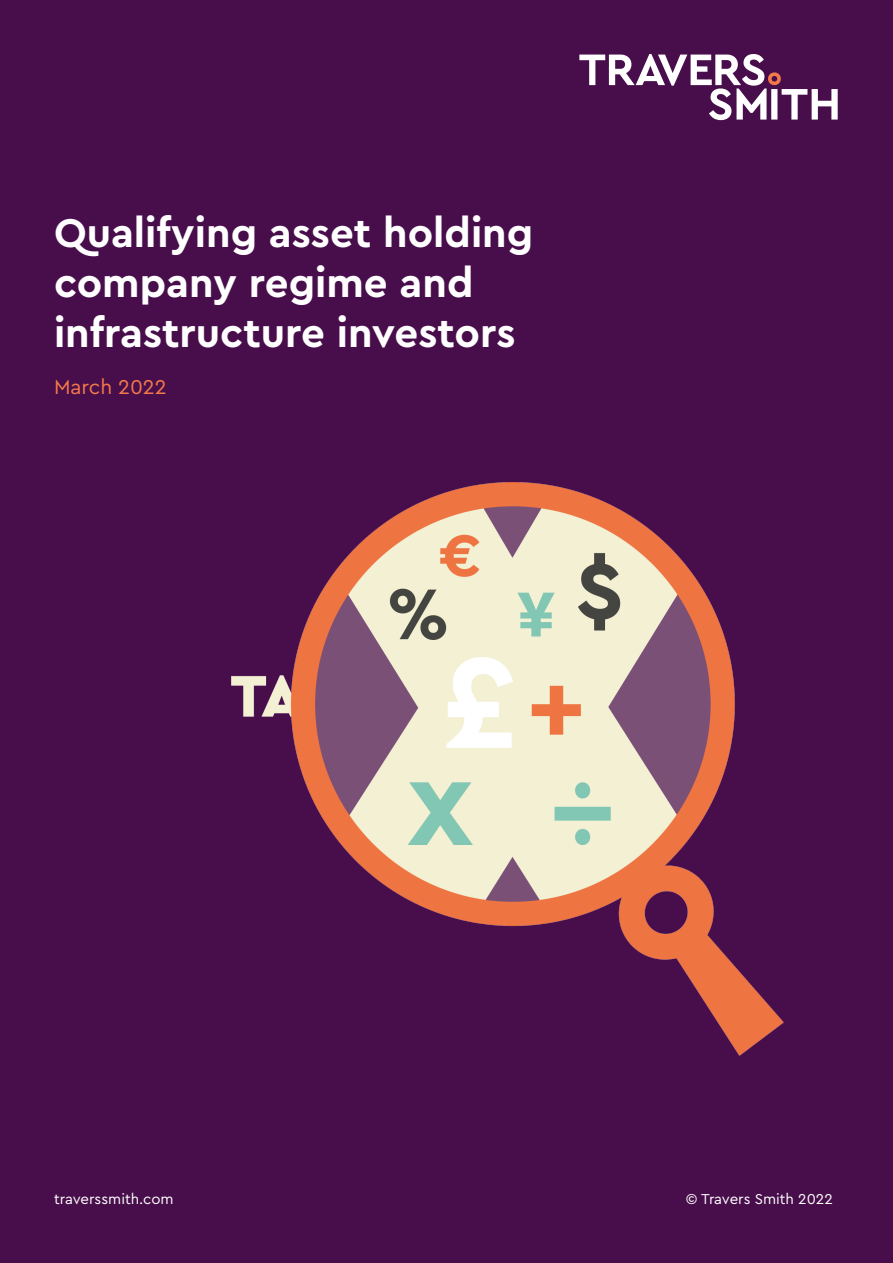
<style>
.page{position:relative;width:893px;height:1263px;background:#480e4b}
.page>*{position:absolute;margin:0;border:0;box-sizing:border-box;transform-origin:0 0}
.t1{font:700 42px/50.4px "Cera Pro";color:#fff}
.t2{font:21px "Cera Pro";color:#f4794a}
.t3{font:15px "Cera Pro";color:#fff}
</style>
<div class="page">
<img style="left:231px;top:483px;width:552px;height:573px">
<svg style="left:579px;top:54px;width:259px;height:66px"></svg>
<p class="t1" style="left:54px;top:206px;width:481px">Qualifying asset holding company regime and infrastructure investors</p>
<p class="t2" style="left:54px;top:373px;width:114px">March 2022</p>
<p class="t3" style="left:54px;top:1189px;width:121px">traverssmith.com</p>
<p class="t3" style="left:686px;top:1189px;width:148px">© Travers Smith 2022</p>
</div>
